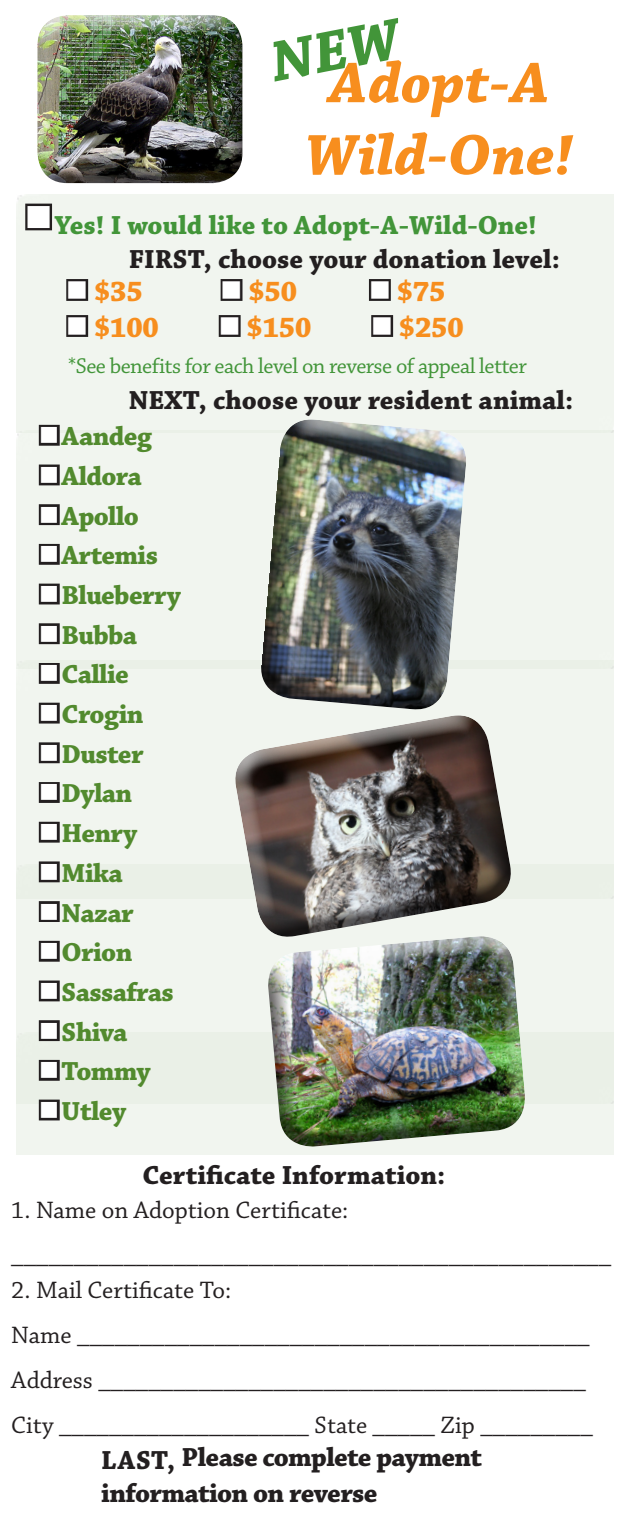
<style>
.page{position:relative;width:630px;height:1530px;background:#fff}
.page>*{position:absolute;margin:0;border:0;box-sizing:border-box;transform-origin:0 0}
.t1{font:italic 700 60px "Chaparral Pro";letter-spacing:.005em;color:#f78e1e}
.t2{font:700 30px "Chaparral Pro";letter-spacing:-.025em;color:#f78e1e}
.t3{font:700 27.5px "Chaparral Pro";letter-spacing:-.025em;color:#528a2e}
.t4{font:700 27.5px "Chaparral Pro";color:#231f20}
.t5{font:700 27.5px "Chaparral Pro";letter-spacing:-.025em;color:#231f20}
.t6{font:700 27.5px "Chaparral Pro";color:#429539}
.t7{font:25px "Chaparral Pro";color:#231f20}
.t8{font:22.5px "Chaparral Pro";letter-spacing:-.025em;color:#429539}
.s1{color:#fff}
</style>
<div class="page">
<div style="left:16px;top:898px;width:598px;height:205px;background:#f1f5ef"></div>
<div style="left:25px;top:204px;width:27px;height:26px;border:5px solid #231f20"></div>
<div style="left:66px;top:279px;width:22px;height:22px;border:5px solid #231f20"></div>
<div style="left:221px;top:279px;width:22px;height:22px;border:5px solid #231f20"></div>
<div style="left:369px;top:279px;width:22px;height:22px;border:5px solid #231f20"></div>
<div style="left:66px;top:315px;width:22px;height:22px;border:5px solid #231f20"></div>
<div style="left:219px;top:315px;width:22px;height:22px;border:5px solid #231f20"></div>
<div style="left:371px;top:315px;width:22px;height:22px;border:5px solid #231f20"></div>
<div style="left:39px;top:425px;width:21px;height:21px;border:5px solid #231f20"></div>
<div style="left:39px;top:465px;width:21px;height:20px;border:5px solid #231f20"></div>
<div style="left:39px;top:504px;width:21px;height:21px;border:5px solid #231f20"></div>
<div style="left:39px;top:544px;width:21px;height:21px;border:5px solid #231f20"></div>
<div style="left:39px;top:584px;width:21px;height:20px;border:5px solid #231f20"></div>
<div style="left:39px;top:623px;width:21px;height:21px;border:5px solid #231f20"></div>
<div style="left:39px;top:663px;width:21px;height:21px;border:5px solid #231f20"></div>
<div style="left:39px;top:703px;width:21px;height:21px;border:5px solid #231f20"></div>
<div style="left:39px;top:742px;width:21px;height:21px;border:5px solid #231f20"></div>
<div style="left:39px;top:782px;width:21px;height:21px;border:5px solid #231f20"></div>
<div style="left:39px;top:822px;width:21px;height:21px;border:5px solid #231f20"></div>
<div style="left:39px;top:861px;width:21px;height:21px;border:5px solid #231f20"></div>
<div style="left:39px;top:901px;width:21px;height:21px;border:5px solid #231f20"></div>
<div style="left:39px;top:941px;width:21px;height:21px;border:5px solid #231f20"></div>
<div style="left:39px;top:981px;width:21px;height:20px;border:5px solid #231f20"></div>
<div style="left:39px;top:1020px;width:21px;height:21px;border:5px solid #231f20"></div>
<div style="left:39px;top:1060px;width:21px;height:21px;border:5px solid #231f20"></div>
<div style="left:39px;top:1100px;width:21px;height:20px;border:5px solid #231f20"></div>
<svg style="left:229px;top:716px;width:289px;height:226px"></svg>
<div style="left:257px;top:414px;width:214px;height:9px;background:#f1f5ef"></div>
<img style="left:257px;top:423px;width:214px;height:292px">
<svg style="left:263px;top:931px;width:267px;height:9px;fill:#f1f5ef"></svg>
<img style="left:263px;top:940px;width:267px;height:212px">
<div style="left:35px;top:14px;width:208px;height:152px;background:#fff;opacity:.75"></div>
<div style="left:35px;top:21px;width:208px;height:163px;background:#231f20;opacity:.75"></div>
<p class="t1" style="left:329px;top:48px;width:222px">Adopt-A</p>
<p class="t1" style="left:305px;top:120px;width:269px">Wild-One!</p>
<p class="t6" style="left:24px;top:209px;width:514px"><span class="s1">■</span>Yes! I would like to Adopt-A-Wild-One!</p>
<p class="t4" style="left:129px;top:243px;width:432px">FIRST, choose your donation level:</p>
<p class="t2" style="left:66px;top:274px;width:78px"><span class="s1">■</span> $35</p>
<p class="t2" style="left:220px;top:274px;width:78px"><span class="s1">■</span> $50</p>
<p class="t2" style="left:369px;top:274px;width:78px"><span class="s1">■</span> $75</p>
<p class="t2" style="left:66px;top:310px;width:95px"><span class="s1">■</span> $100</p>
<p class="t2" style="left:218px;top:310px;width:95px"><span class="s1">■</span> $150</p>
<p class="t2" style="left:371px;top:310px;width:95px"><span class="s1">■</span> $250</p>
<p class="t8" style="left:68px;top:353px;width:460px">*See benefits for each level on reverse of appeal letter</p>
<p class="t4" style="left:129px;top:384px;width:446px">NEXT, choose your resident animal:</p>
<p class="t3" style="left:39px;top:420px;width:114px"><span class="s1">■</span>Aandeg</p>
<p class="t3" style="left:39px;top:460px;width:104px"><span class="s1">■</span>Aldora</p>
<p class="t3" style="left:39px;top:500px;width:101px"><span class="s1">■</span>Apollo</p>
<p class="t3" style="left:39px;top:539px;width:121px"><span class="s1">■</span>Artemis</p>
<p class="t3" style="left:39px;top:579px;width:144px"><span class="s1">■</span>Blueberry</p>
<p class="t3" style="left:39px;top:619px;width:100px"><span class="s1">■</span>Bubba</p>
<p class="t3" style="left:39px;top:658px;width:91px"><span class="s1">■</span>Callie</p>
<p class="t3" style="left:39px;top:698px;width:106px"><span class="s1">■</span>Crogin</p>
<p class="t3" style="left:39px;top:738px;width:106px"><span class="s1">■</span>Duster</p>
<p class="t3" style="left:39px;top:778px;width:95px"><span class="s1">■</span>Dylan</p>
<p class="t3" style="left:39px;top:817px;width:100px"><span class="s1">■</span>Henry</p>
<p class="t3" style="left:39px;top:857px;width:85px"><span class="s1">■</span>Mika</p>
<p class="t3" style="left:39px;top:897px;width:96px"><span class="s1">■</span>Nazar</p>
<p class="t3" style="left:39px;top:936px;width:95px"><span class="s1">■</span>Orion</p>
<p class="t3" style="left:39px;top:976px;width:136px"><span class="s1">■</span>Sassafras</p>
<p class="t3" style="left:39px;top:1016px;width:90px"><span class="s1">■</span>Shiva</p>
<p class="t3" style="left:39px;top:1055px;width:113px"><span class="s1">■</span>Tommy</p>
<p class="t3" style="left:39px;top:1095px;width:89px"><span class="s1">■</span>Utley</p>
<p class="t4" style="left:142px;top:1159px;width:305px">Certificate Information:</p>
<p class="t7" style="left:11px;top:1197px;width:339px">1. Name on Adoption Certificate:</p>
<p class="t7" style="left:11px;top:1242px;width:602px">________________________________________________</p>
<p class="t7" style="left:11px;top:1277px;width:221px">2. Mail Certificate To:</p>
<p class="t7" style="left:11px;top:1322px;width:580px">Name _________________________________________</p>
<p class="t7" style="left:11px;top:1367px;width:576px">Address _______________________________________</p>
<p class="t7" style="left:11px;top:1412px;width:583px">City ____________________ State _____ Zip _________</p>
<p class="t5" style="left:101px;top:1441px;width:382px">LAST, Please complete payment</p>
<p class="t5" style="left:101px;top:1477px;width:278px">information on reverse</p>
</div>
